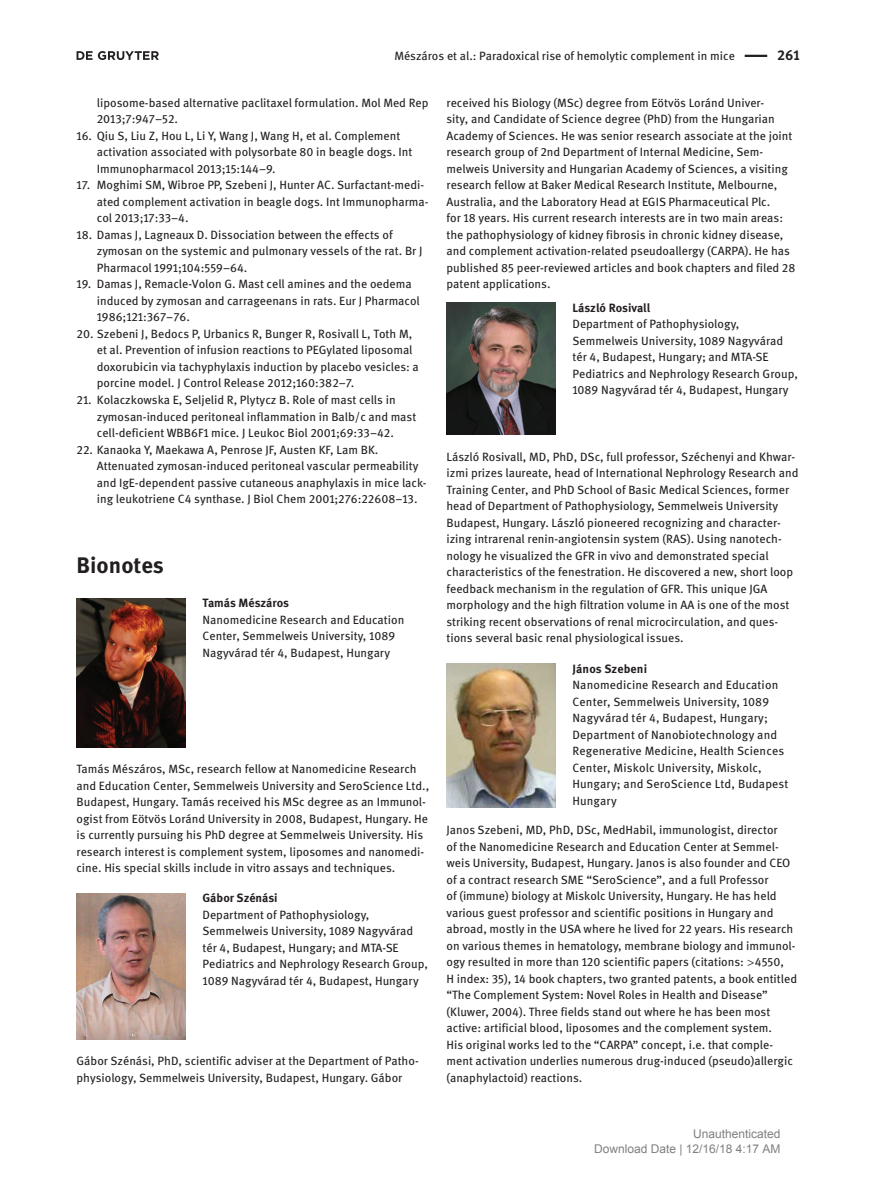
<style>
.page{position:relative;width:893px;height:1191px;background:#fff}
.page>*{position:absolute;margin:0;border:0;box-sizing:border-box;transform-origin:0 0}
.t1{font:700 22.5px "DG Meta Science";color:#231f20}
.t2{font:700 14.25px "DG Meta Science";color:#231f20}
.t3{font:12px/16.5px "DG Meta Science";color:#231f20}
.t4{font:700 12px "DG Meta Science";color:#231f20}
.t5{font:12px/15px "Arial";color:#808080;text-align:right}
</style>
<div class="page">
<hr style="left:745px;top:55px;width:22px;height:2px;background:#231f20">
<img style="left:77px;top:598px;width:109px;height:149px">
<img style="left:77px;top:893px;width:109px;height:146px">
<img style="left:446px;top:303px;width:110px;height:131px">
<img style="left:446px;top:663px;width:110px;height:145px">
<svg style="left:77px;top:51px;width:82px;height:9px"></svg>
<p class="t3" style="left:394px;top:47px;width:342px">Mészáros et al.: Paradoxical rise of hemolytic complement in mice</p>
<p class="t2" style="left:777px;top:44px;width:24px">261</p>
<p class="t3" style="left:97px;top:94px;width:333px">liposome-based alternative paclitaxel formulation. Mol Med Rep<br>2013;7:947–52.</p>
<p class="t3" style="left:97px;top:127px;width:317px;text-indent:-20px">16. Qiu S, Liu Z, Hou L, Li Y, Wang J, Wang H, et al. Complement activation associated with polysorbate 80 in beagle dogs. Int<br>Immunopharmacol 2013;15:144–9.</p>
<p class="t3" style="left:97px;top:177px;width:333px;text-indent:-20px">17. Moghimi SM, Wibroe PP, Szebeni J, Hunter AC. Surfactant-medi&shy;ated complement activation in beagle dogs. Int Immunopharma&shy;col 2013;17:33–4.</p>
<p class="t3" style="left:97px;top:226px;width:327px;text-indent:-20px">18. Damas J, Lagneaux D. Dissociation between the effects of zymosan on the systemic and pulmonary vessels of the rat. Br J<br>Pharmacol 1991;104:559–64.</p>
<p class="t3" style="left:97px;top:276px;width:324px;text-indent:-20px">19. Damas J, Remacle-Volon G. Mast cell amines and the oedema induced by zymosan and carrageenans in rats. Eur J Pharmacol<br>1986;121:367–76.</p>
<p class="t3" style="left:97px;top:325px;width:324px;text-indent:-20px">20. Szebeni J, Bedocs P, Urbanics R, Bunger R, Rosivall L, Toth M, et al. Prevention of infusion reactions to PEGylated liposomal doxorubicin via tachyphylaxis induction by placebo vesicles: a porcine model. J Control Release 2012;160:382–7.</p>
<p class="t3" style="left:97px;top:391px;width:321px;text-indent:-20px">21. Kolaczkowska E, Seljelid R, Plytycz B. Role of mast cells in zymosan-induced peritoneal inflammation in Balb/c and mast cell-deficient WBB6F1 mice. J Leukoc Biol 2001;69:33–42.</p>
<p class="t3" style="left:97px;top:441px;width:331px;text-indent:-20px">22. Kanaoka Y, Maekawa A, Penrose JF, Austen KF, Lam BK.<br>Attenuated zymosan-induced peritoneal vascular permeability and IgE-dependent passive cutaneous anaphylaxis in mice lack&shy;ing leukotriene C4 synthase. J Biol Chem 2001;276:22608–13.</p>
<p class="t3" style="left:446px;top:94px;width:350px">received his Biology (MSc) degree from Eötvös Loránd Univer-<br>sity, and Candidate of Science degree (PhD) from the Hungarian Academy of Sciences. He was senior research associate at the joint research group of 2nd Department of Internal Medicine, Sem&shy;melweis University and Hungarian Academy of Sciences, a visiting research fellow at Baker Medical Research Institute, Melbourne, Australia, and the Laboratory Head at EGIS Pharmaceutical Plc.<br>for 18 years. His current research interests are in two main areas: the pathophysiology of kidney fibrosis in chronic kidney disease, and complement activation-related pseudoallergy (CARPA). He has published 85 peer-reviewed articles and book chapters and filed 28 patent applications.</p>
<p class="t4" style="left:572px;top:298px;width:79px">László Rosivall</p>
<p class="t3" style="left:572px;top:315px;width:227px">Department of Pathophysiology, Semmelweis University, 1089 Nagyvárad tér 4, Budapest, Hungary; and MTA-SE Pediatrics and Nephrology Research Group, 1089 Nagyvárad tér 4, Budapest, Hungary</p>
<p class="t3" style="left:446px;top:448px;width:353px">László Rosivall, MD, PhD, DSc, full professor, Széchenyi and Khwar&shy;izmi prizes laureate, head of International Nephrology Research and Training Center, and PhD School of Basic Medical Sciences, former head of Department of Pathophysiology, Semmelweis University Budapest, Hungary. László pioneered recognizing and character&shy;izing intrarenal renin-angiotensin system (RAS). Using nanotech&shy;nology he visualized the GFR in vivo and demonstrated special characteristics of the fenestration. He discovered a new, short loop feedback mechanism in the regulation of GFR. This unique JGA morphology and the high filtration volume in AA is one of the most striking recent observations of renal microcirculation, and ques&shy;tions several basic renal physiological issues.</p>
<p class="t4" style="left:572px;top:658px;width:76px">János Szebeni</p>
<p class="t3" style="left:572px;top:676px;width:217px">Nanomedicine Research and Education Center, Semmelweis University, 1089<br>Nagyvárad tér 4, Budapest, Hungary; Department of Nanobiotechnology and Regenerative Medicine, Health Sciences Center, Miskolc University, Miskolc, Hungary; and SeroScience Ltd, Budapest Hungary</p>
<p class="t3" style="left:446px;top:821px;width:352px">Janos Szebeni, MD, PhD, DSc, MedHabil, immunologist, director<br>of the Nanomedicine Research and Education Center at Semmel&shy;weis University, Budapest, Hungary. Janos is also founder and CEO of a contract research SME “SeroScience”, and a full Professor<br>of (immune) biology at Miskolc University, Hungary. He has held various guest professor and scientific positions in Hungary and abroad, mostly in the USA where he lived for 22 years. His research on various themes in hematology, membrane biology and immunol&shy;ogy resulted in more than 120 scientific papers (citations: 4550,<br>H index: 35), 14 book chapters, two granted patents, a book entitled “The Complement System: Novel Roles in Health and Disease” (Kluwer, 2004). Three fields stand out where he has been most active: artificial blood, liposomes and the complement system.<br>His original works led to the “CARPA” concept, i.e. that comple&shy;ment activation underlies numerous drug-induced (pseudo)allergic (anaphylactoid) reactions.</p>
<h1 class="t1" style="left:77px;top:547px;width:89px">Bionotes</h1>
<p class="t4" style="left:203px;top:593px;width:88px">Tamás Mészáros</p>
<p class="t3" style="left:203px;top:611px;width:203px">Nanomedicine Research and Education<br>Center, Semmelweis University, 1089<br>Nagyvárad tér 4, Budapest, Hungary</p>
<p class="t3" style="left:77px;top:760px;width:354px">Tamás Mészáros, MSc, research fellow at Nanomedicine Research and Education Center, Semmelweis University and SeroScience Ltd., Budapest, Hungary. Tamás received his MSc degree as an Immunol&shy;ogist from Eötvös Loránd University in 2008, Budapest, Hungary. He is currently pursuing his PhD degree at Semmelweis University. His research interest is complement system, liposomes and nanomedi&shy;cine. His special skills include in vitro assays and techniques.</p>
<p class="t4" style="left:203px;top:888px;width:77px">Gábor Szénási</p>
<p class="t3" style="left:203px;top:906px;width:227px">Department of Pathophysiology, Semmelweis University, 1089 Nagyvárad tér 4, Budapest, Hungary; and MTA-SE Pediatrics and Nephrology Research Group, 1089 Nagyvárad tér 4, Budapest, Hungary</p>
<p class="t3" style="left:77px;top:1052px;width:344px">Gábor Szénási, PhD, scientific adviser at the Department of Patho&shy;physiology, Semmelweis University, Budapest, Hungary. Gábor</p>
<p class="t5" style="left:594px;top:1127px;width:188px">Unauthenticated<br>Download Date | 12/16/18 4:17 AM</p>
</div>
